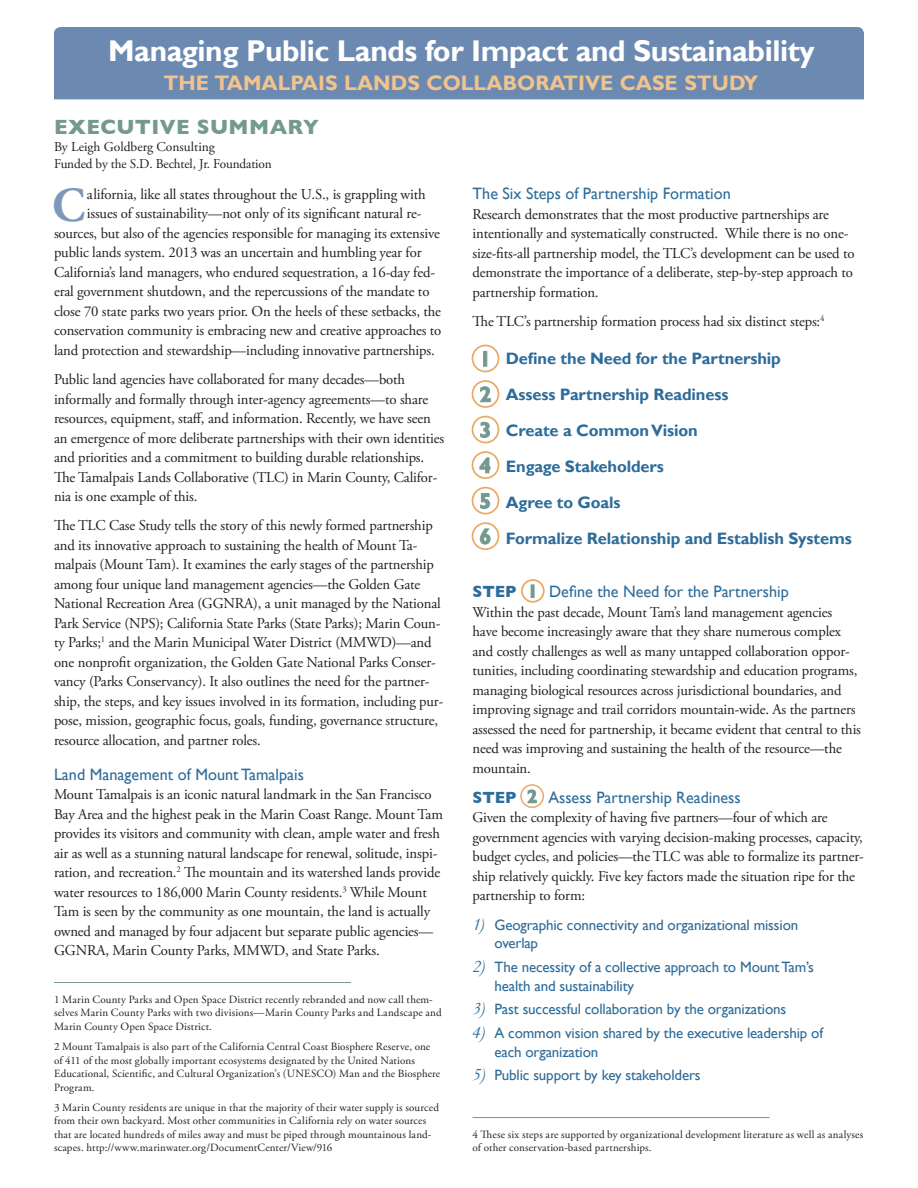
<style>
.page{position:relative;width:918px;height:1188px;background:#fff}
.page>*{position:absolute;margin:0;border:0;box-sizing:border-box;transform-origin:0 0}
.text_Garamond_10_13{font:700 48.9px "Adobe Garamond Pro";color:#7f98ba}
.t1{font:700 30px "Gill Sans";letter-spacing:-.015em;color:#fff}
.t2{font:700 21px "Gill Sans";color:#f1c38d}
.t3{font:700 21px "Gill Sans";letter-spacing:.02em;color:#749a90}
.t4{font:700 16.5px/36px "Gill Sans";letter-spacing:-.005em;color:#2e6c99}
.text_Garamond_10_13-2{font:16.5px "Gill Sans";color:#2e6c99}
.text_Garamond_10_13-3{font:700 16.5px "Gill Sans";color:#2e6c99}
.text_Garamond_10_13-4{font:15px/19.5px "Adobe Garamond Pro";letter-spacing:-.01em;color:#231f20}
.t5{font:15px/19px "Gill Sans";letter-spacing:-.01em;color:#2e6c99}
.text_Garamond_10_13-5{font:13.5px "Adobe Garamond Pro";letter-spacing:-.01em;color:#231f20}
.FN_-_footnotes{font:10.95px/13.5px "Adobe Garamond Pro";letter-spacing:.015em;color:#231f20}
.s1{font-family:"Garamond";font-style:italic;font-size:18px}
</style>
<div class="page">
<hr style="left:54px;top:982px;width:297px;height:1px;background:#7a988c">
<div style="left:472px;top:345px;width:27px;height:27px;border:2px solid #ebaa64;border-radius:50%"></div>
<div style="left:472px;top:380px;width:27px;height:28px;border:2px solid #ebaa64;border-radius:50%"></div>
<div style="left:472px;top:487px;width:27px;height:28px;border:2px solid #ebaa64;border-radius:50%"></div>
<div style="left:472px;top:451px;width:27px;height:28px;border:2px solid #ebaa64;border-radius:50%"></div>
<div style="left:472px;top:416px;width:27px;height:27px;border:2px solid #ebaa64;border-radius:50%"></div>
<div style="left:472px;top:522px;width:27px;height:28px;border:2px solid #ebaa64;border-radius:50%"></div>
<hr style="left:483px;top:351px;width:4px;height:16px;background:#749a90">
<svg style="left:480px;top:386px;width:11px;height:16px"></svg>
<svg style="left:480px;top:422px;width:10px;height:16px"></svg>
<svg style="left:479px;top:457px;width:12px;height:17px"></svg>
<svg style="left:480px;top:493px;width:10px;height:16px"></svg>
<svg style="left:480px;top:528px;width:11px;height:17px"></svg>
<div style="left:521px;top:579px;width:24px;height:24px;border:2px solid #ebaa64;border-radius:50%"></div>
<svg style="left:531px;top:584px;width:4px;height:14px"></svg>
<div style="left:520px;top:784px;width:24px;height:24px;border:2px solid #ebaa64;border-radius:50%"></div>
<svg style="left:527px;top:789px;width:10px;height:15px"></svg>
<hr style="left:472px;top:1117px;width:298px;height:1px;background:#7a988c">
<div style="left:54px;top:27px;width:810px;height:72px;background:#6c8ab1"></div>
<p class="t1" style="left:108px;top:33px;width:708px">Managing Public Lands for Impact and Sustainability</p>
<p class="t2" style="left:163px;top:70px;width:596px">THE TAMALPAIS LANDS COLLABORATIVE CASE STUDY</p>
<p class="t3" style="left:54px;top:115px;width:266px">EXECUTIVE SUMMARY</p>
<p class="text_Garamond_10_13-5" style="left:54px;top:139px;width:162px">By Leigh Goldberg Consulting</p>
<p class="text_Garamond_10_13-5" style="left:54px;top:156px;width:219px">Funded by the S.D. Bechtel, Jr. Foundation</p>
<p class="text_Garamond_10_13" style="left:52px;top:177px;width:34px">C</p>
<p class="text_Garamond_10_13-4" style="left:87px;top:185px;width:340px">alifornia, like all states throughout the U.S., is grappling with</p>
<p class="text_Garamond_10_13-4" style="left:87px;top:204px;width:336px">issues of sustainability—not only of its significant natural re-</p>
<p class="text_Garamond_10_13-4" style="left:54px;top:224px;width:387px">sources, but also of the agencies responsible for managing its extensive</p>
<p class="text_Garamond_10_13-4" style="left:54px;top:243px;width:369px">public lands system. 2013 was an uncertain and humbling year for</p>
<p class="text_Garamond_10_13-4" style="left:54px;top:263px;width:383px">California’s land managers, who endured sequestration, a 16-day fed-</p>
<p class="text_Garamond_10_13-4" style="left:54px;top:282px;width:377px">eral government shutdown, and the repercussions of the mandate to</p>
<p class="text_Garamond_10_13-4" style="left:54px;top:302px;width:389px">close 70 state parks two years prior. On the heels of these setbacks, the</p>
<p class="text_Garamond_10_13-4" style="left:54px;top:321px;width:389px">conservation community is embracing new and creative approaches to</p>
<p class="text_Garamond_10_13-4" style="left:54px;top:341px;width:382px">land protection and stewardship—including innovative partnerships.</p>
<p class="text_Garamond_10_13-4" style="left:54px;top:370px;width:392px">Public land agencies have collaborated for many decades—both informally and formally through inter-agency agreements—to share resources, equipment, staff, and information. Recently, we have seen an emergence of more deliberate partnerships with their own identities and priorities and a commitment to building durable relationships.<br>The Tamalpais Lands Collaborative (TLC) in Marin County, Califor&shy;nia is one example of this.</p>
<p class="text_Garamond_10_13-4" style="left:54px;top:516px;width:391px">The TLC Case Study tells the story of this newly formed partnership and its innovative approach to sustaining the health of Mount Ta&shy;malpais (Mount Tam). It examines the early stages of the partnership among four unique land management agencies—the Golden Gate National Recreation Area (GGNRA), a unit managed by the National Park Service (NPS); California State Parks (State Parks); Marin Coun&shy;ty Parks;<sup>1</sup> and the Marin Municipal Water District (MMWD)—and one nonprofit organization, the Golden Gate National Parks Conser&shy;vancy (Parks Conservancy). It also outlines the need for the partner&shy;ship, the steps, and key issues involved in its formation, including pur&shy;pose, mission, geographic focus, goals, funding, governance structure, resource allocation, and partner roles.</p>
<p class="text_Garamond_10_13-2" style="left:54px;top:765px;width:251px">Land Management of Mount Tamalpais</p>
<p class="text_Garamond_10_13-4" style="left:54px;top:785px;width:390px">Mount Tamalpais is an iconic natural landmark in the San Francisco Bay Area and the highest peak in the Marin Coast Range. Mount Tam provides its visitors and community with clean, ample water and fresh air as well as a stunning natural landscape for renewal, solitude, inspi&shy;ration, and recreation.<sup>2</sup> The mountain and its watershed lands provide water resources to 186,000 Marin County residents.<sup>3</sup> While Mount Tam is seen by the community as one mountain, the land is actually owned and managed by four adjacent but separate public agencies— GGNRA, Marin County Parks, MMWD, and State Parks.</p>
<p class="FN_-_footnotes" style="left:54px;top:993px;width:389px">1 Marin County Parks and Open Space District recently rebranded and now call them&shy;selves Marin County Parks with two divisions—Marin County Parks and Landscape and<br>Marin County Open Space District.</p>
<p class="FN_-_footnotes" style="left:54px;top:1040px;width:388px">2 Mount Tamalpais is also part of the California Central Coast Biosphere Reserve, one of 411 of the most globally important ecosystems designated by the United Nations Educational, Scientific, and Cultural Organization’s (UNESCO) Man and the Biosphere Program.</p>
<p class="FN_-_footnotes" style="left:54px;top:1101px;width:386px">3 Marin County residents are unique in that the majority of their water supply is sourced from their own backyard. Most other communities in California rely on water sources that are located hundreds of miles away and must be piped through mountainous land&shy;scapes. http://www.marinwater.org/DocumentCenter/View/916</p>
<p class="text_Garamond_10_13-2" style="left:472px;top:184px;width:260px">The Six Steps of Partnership Formation</p>
<p class="text_Garamond_10_13-4" style="left:472px;top:205px;width:384px">Research demonstrates that the most productive partnerships are intentionally and systematically constructed. While there is no one&shy;size-fits-all partnership model, the TLC’s development can be used to demonstrate the importance of a deliberate, step-by-step approach to partnership formation.</p>
<p class="text_Garamond_10_13-4" style="left:472px;top:312px;width:353px">The TLC’s partnership formation process had six distinct steps:<sup>4</sup></p>
<p class="t4" style="left:506px;top:341px;width:347px">Define the Need for the Partnership<br>Assess Partnership Readiness<br>Create a Common Vision<br>Engage Stakeholders<br>Agree to Goals<br>Formalize Relationship and Establish Systems</p>
<p class="text_Garamond_10_13-3" style="left:472px;top:582px;width:46px">STEP</p>
<p class="text_Garamond_10_13-2" style="left:549px;top:582px;width:241px">Define the Need for the Partnership</p>
<p class="text_Garamond_10_13-4" style="left:472px;top:603px;width:390px">Within the past decade, Mount Tam’s land management agencies have become increasingly aware that they share numerous complex and costly challenges as well as many untapped collaboration oppor&shy;tunities, including coordinating stewardship and education programs, managing biological resources across jurisdictional boundaries, and improving signage and trail corridors mountain-wide. As the partners assessed the need for partnership, it became evident that central to this need was improving and sustaining the health of the resource—the mountain.</p>
<p class="text_Garamond_10_13-3" style="left:472px;top:788px;width:46px">STEP</p>
<p class="text_Garamond_10_13-2" style="left:548px;top:788px;width:194px">Assess Partnership Readiness</p>
<p class="text_Garamond_10_13-4" style="left:472px;top:808px;width:393px">Given the complexity of having five partners—four of which are government agencies with varying decision-making processes, capacity, budget cycles, and policies—the TLC was able to formalize its partner&shy;ship relatively quickly. Five key factors made the situation ripe for the partnership to form:</p>
<p class="t5" style="left:494px;top:917px;width:305px;line-height:18px;text-indent:-22px"><span class="s1">1)</span> Geographic connectivity and organizational mission overlap</p>
<p class="t5" style="left:494px;top:958px;width:321px;text-indent:-22px"><span class="s1">2)</span> The necessity of a collective approach to Mount Tam’s health and sustainability</p>
<p class="t5" style="left:472px;top:1000px;width:315px"><span class="s1">3)</span> Past successful collaboration by the organizations</p>
<p class="t5" style="left:494px;top:1023px;width:330px;text-indent:-22px"><span class="s1">4)</span> A common vision shared by the executive leadership of each organization</p>
<p class="t5" style="left:472px;top:1066px;width:230px"><span class="s1">5)</span> Public support by key stakeholders</p>
<p class="FN_-_footnotes" style="left:472px;top:1128px;width:393px">4 These six steps are supported by organizational development literature as well as analyses of other conservation-based partnerships.</p>
</div>
